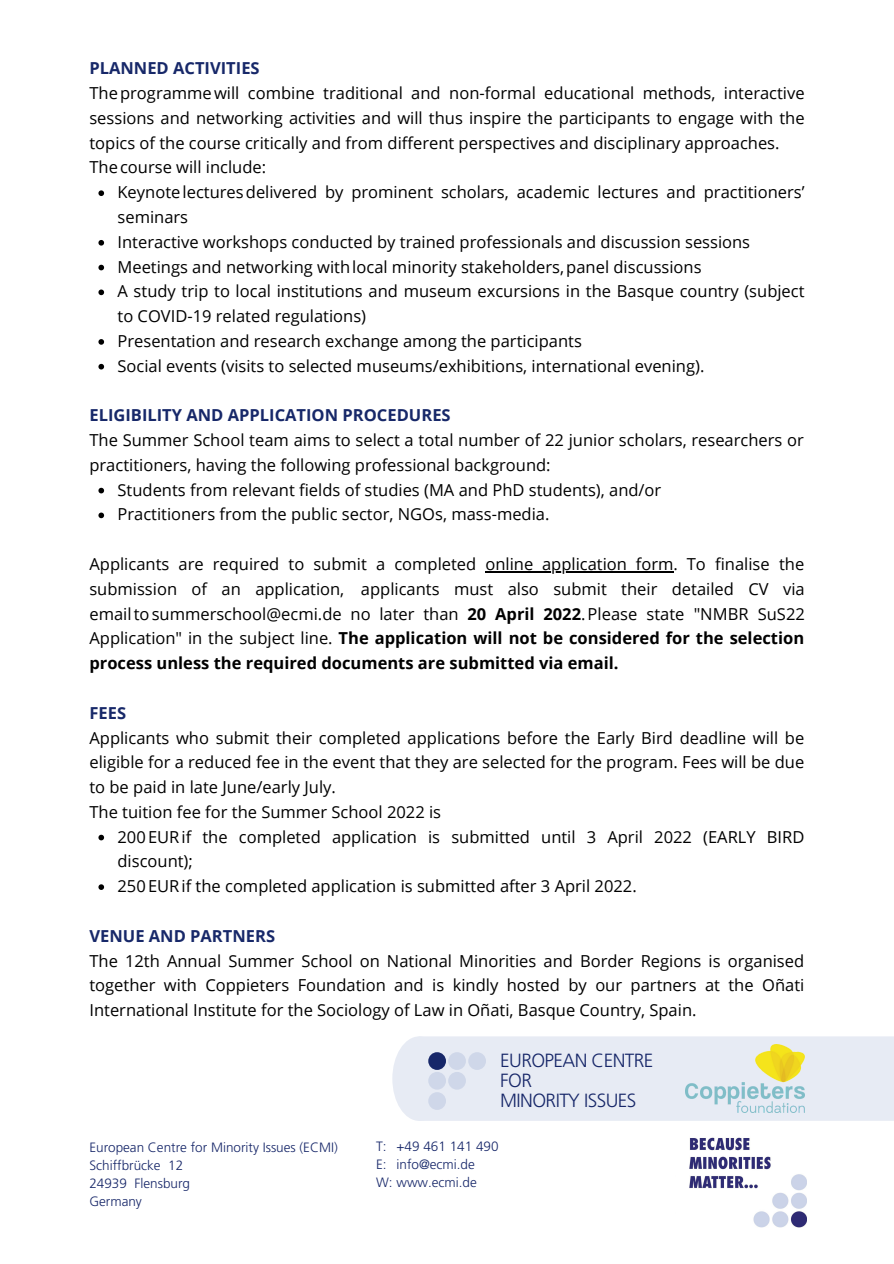
<style>
.page{position:relative;width:894px;height:1264px;background:#fff}
.page>*{position:absolute;margin:0;border:0;box-sizing:border-box;transform-origin:0 0}
.t1{font:300 19.05px "Frutiger LT Std";letter-spacing:-.03em;color:#172769}
.t2{font:16.5px/24.8px "Open Sans";color:#000}
.t3{font:700 16.5px "Open Sans";color:#172869}
.t4{font:300 13.5px "Frutiger LT Std";color:#172769}
.s1{font-weight:700}
</style>
<div class="page">
<div style="left:392px;top:1036px;width:501px;height:84px;background:#e7ebf4"></div>
<svg style="left:98px;top:190px;width:6px;height:6px"></svg>
<svg style="left:98px;top:240px;width:6px;height:5px"></svg>
<svg style="left:98px;top:265px;width:6px;height:5px"></svg>
<svg style="left:98px;top:289px;width:6px;height:6px"></svg>
<svg style="left:98px;top:339px;width:6px;height:6px"></svg>
<svg style="left:98px;top:364px;width:6px;height:5px"></svg>
<svg style="left:98px;top:488px;width:6px;height:5px"></svg>
<svg style="left:98px;top:512px;width:6px;height:6px"></svg>
<svg style="left:98px;top:834px;width:6px;height:6px"></svg>
<svg style="left:98px;top:884px;width:6px;height:6px"></svg>
<hr style="left:485px;top:571px;width:188px;height:1px;background:#000">
<img style="left:684px;top:1044px;width:120px;height:68px">
<div style="left:428px;top:1052px;width:18px;height:17px;background:#172769;border-radius:50%"></div>
<div style="left:448px;top:1052px;width:18px;height:17px;background:#cfd7e9;border-radius:50%"></div>
<div style="left:468px;top:1052px;width:18px;height:17px;background:#cfd7e9;border-radius:50%"></div>
<div style="left:428px;top:1071px;width:18px;height:18px;background:#cfd7e9;border-radius:50%"></div>
<div style="left:448px;top:1071px;width:18px;height:18px;background:#cfd7e9;border-radius:50%"></div>
<div style="left:428px;top:1092px;width:18px;height:17px;background:#cfd7e9;border-radius:50%"></div>
<img style="left:689px;top:1137px;width:117px;height:90px">
<p class="t3" style="left:89px;top:57px;width:172px">PLANNED ACTIVITIES</p>
<p class="t2" style="left:89px;top:80px;width:716px;text-align:justify">Theprogrammewill combine traditional and non-formal educational methods, interactive sessions and networking activities and will thus inspire the participants to engage with the topics of the course critically and from different perspectives and disciplinary approaches.</p>
<p class="t2" style="left:89px;top:155px;width:178px">Thecourse will include:</p>
<p class="t2" style="left:117px;top:179px;width:688px">Keynotelecturesdelivered by prominent scholars, academic lectures and practitioners’ seminars</p>
<p class="t2" style="left:117px;top:229px;width:634px">Interactive workshops conducted by trained professionals and discussion sessions</p>
<p class="t2" style="left:117px;top:254px;width:585px">Meetings and networking withlocal minority stakeholders,panel discussions</p>
<p class="t2" style="left:117px;top:278px;width:688px">A study trip to local institutions and museum excursions in the Basque country (subject to COVID-19 related regulations)</p>
<p class="t2" style="left:117px;top:328px;width:465px">Presentation and research exchange among the participants</p>
<p class="t2" style="left:117px;top:353px;width:588px">Social events (visits to selected museums/exhibitions, international evening).</p>
<p class="t3" style="left:89px;top:403px;width:362px">ELIGIBILITY AND APPLICATION PROCEDURES</p>
<p class="t2" style="left:89px;top:427px;width:715px">The Summer School team aims to select a total number of 22 junior scholars, researchers or practitioners, having the following professional background:</p>
<p class="t2" style="left:117px;top:477px;width:545px">Students from relevant fields of studies (MA and PhD students), and/or</p>
<p class="t2" style="left:117px;top:501px;width:433px">Practitioners from the public sector, NGOs, mass-media.</p>
<p class="t2" style="left:89px;top:551px;width:716px;text-align:justify">Applicants are required to submit a completed online application form. To finalise the submission of an application, applicants must also submit their detailed CV via emailtosummerschool@ecmi.de no later than <span class="s1">20 April 2022</span>.Please state "NMBR SuS22<br>Application" in the subject line. <span class="s1">The application will not be considered for the selection process unless the required documents are submitted via email.</span></p>
<p class="t3" style="left:89px;top:701px;width:38px">FEES</p>
<p class="t2" style="left:89px;top:724px;width:716px;text-align:justify">Applicants who submit their completed applications before the Early Bird deadline will be eligible for a reduced fee in the event that they are selected for the program. Fees will be due to be paid in late June/early July.</p>
<p class="t2" style="left:89px;top:799px;width:353px">The tuition fee for the Summer School 2022 is</p>
<p class="t2" style="left:117px;top:823px;width:688px">200EURif the completed application is submitted until 3 April 2022 (EARLY BIRD discount);</p>
<p class="t2" style="left:117px;top:873px;width:520px">250EURif the completed application is submitted after 3 April 2022.</p>
<p class="t3" style="left:89px;top:924px;width:187px">VENUE AND PARTNERS</p>
<p class="t2" style="left:89px;top:947px;width:716px;text-align:justify">The 12th Annual Summer School on National Minorities and Border Regions is organised together with Coppieters Foundation and is kindly hosted by our partners at the Oñati International Institute for the Sociology of Law in Oñati, Basque Country, Spain.</p>
<p class="t1" style="left:500px;top:1053px;width:155px">EUROPEAN CENTRE</p>
<p class="t1" style="left:500px;top:1073px;width:33px">FOR</p>
<p class="t1" style="left:500px;top:1093px;width:138px">MINORITY ISSUES</p>
<p class="t4" style="left:89px;top:1141px;width:250px">European Centre for Minority Issues (ECMI)</p>
<p class="t4" style="left:89px;top:1159px;width:95px">Schiffbrücke 12</p>
<p class="t4" style="left:89px;top:1177px;width:102px">24939 Flensburg</p>
<p class="t4" style="left:89px;top:1195px;width:54px">Germany</p>
<p class="t4" style="left:396px;top:1141px;width:104px">+49 461 141 490</p>
<p class="t4" style="left:396px;top:1159px;width:80px">info@ecmi.de</p>
<p class="t4" style="left:376px;top:1177px;width:102px">W: www.ecmi.de</p>
<p class="t4" style="left:376px;top:1141px;width:12px">T:</p>
<p class="t4" style="left:376px;top:1159px;width:12px">E:</p>
</div>
